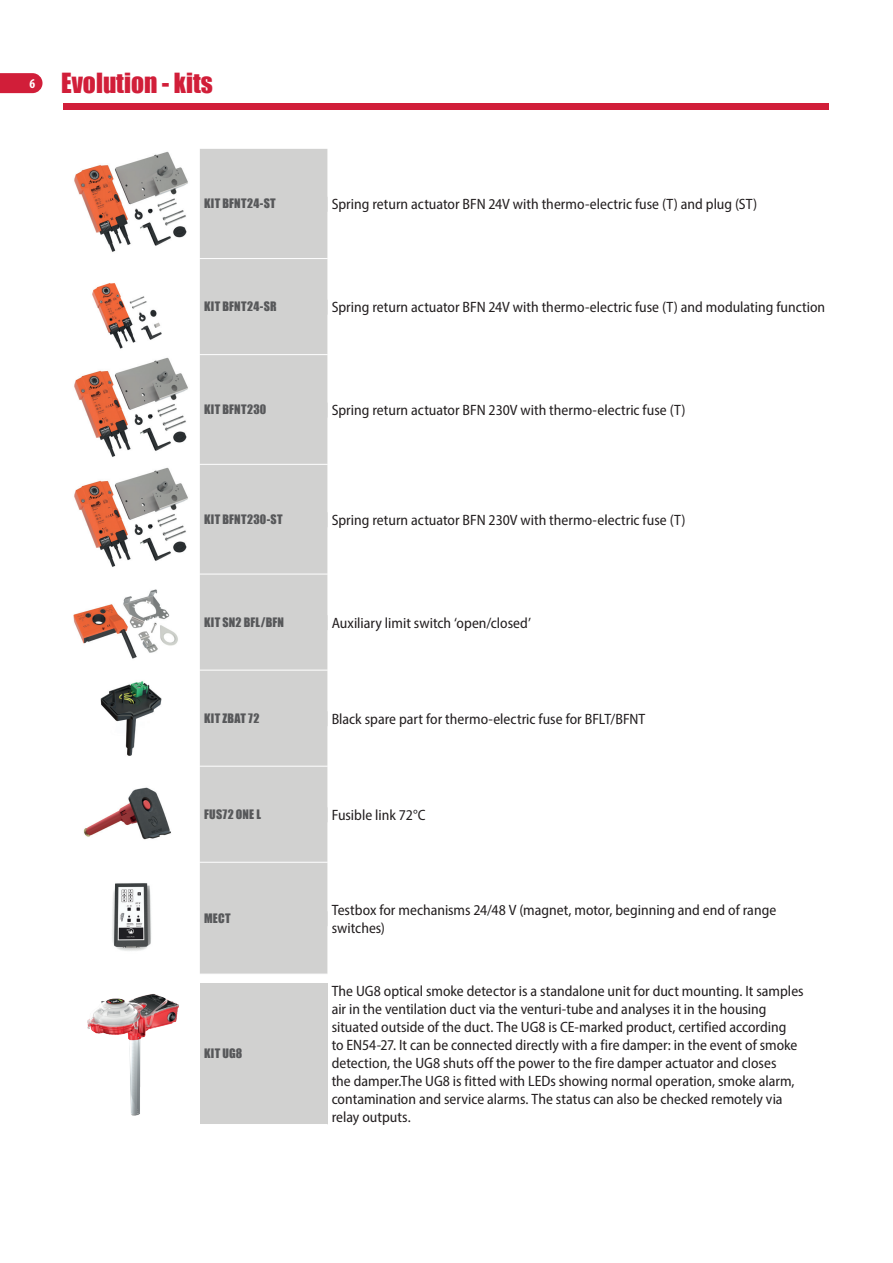
<style>
.page{position:relative;width:893px;height:1263px;background:#fff}
.page>*{position:absolute;margin:0;border:0;box-sizing:border-box;transform-origin:0 0}
.t1{font:25.5px "Impact";color:#d11e39}
.t2{font:semi-condensed 15px/18px "Myriad Pro";color:#231f20}
.t3{font:12px "Impact";letter-spacing:.025em;color:#57585a}
</style>
<div class="page">
<div style="left:64px;top:103px;width:765px;height:6px;background:#d11e39"></div>
<svg style="left:0;top:73px;width:43px;height:20px"></svg>
<div style="left:200px;top:149px;width:127px;height:825px;background:#d1d1d0"></div>
<hr style="left:200px;top:258px;width:127px;height:1px;background:#fff">
<hr style="left:200px;top:354px;width:127px;height:1px;background:#fff">
<hr style="left:200px;top:464px;width:127px;height:1px;background:#fff">
<hr style="left:200px;top:574px;width:127px;height:1px;background:#fff">
<hr style="left:200px;top:670px;width:127px;height:1px;background:#fff">
<hr style="left:200px;top:766px;width:127px;height:1px;background:#fff">
<hr style="left:200px;top:862px;width:127px;height:1px;background:#fff">
<img style="left:73px;top:151px;width:115px;height:800px">
<div style="left:204px;top:197px;width:123px;height:15px;background:#d1d1d0"></div>
<div style="left:204px;top:300px;width:123px;height:15px;background:#d1d1d0"></div>
<div style="left:204px;top:403px;width:123px;height:15px;background:#d1d1d0"></div>
<div style="left:204px;top:512px;width:123px;height:15px;background:#d1d1d0"></div>
<div style="left:204px;top:615px;width:123px;height:15px;background:#d1d1d0"></div>
<div style="left:204px;top:711px;width:123px;height:15px;background:#d1d1d0"></div>
<div style="left:204px;top:807px;width:123px;height:15px;background:#d1d1d0"></div>
<div style="left:204px;top:911px;width:123px;height:15px;background:#d1d1d0"></div>
<div style="left:200px;top:983px;width:127px;height:141px;background:#d1d1d0"></div>
<img style="left:87px;top:994px;width:92px;height:122px">
<h1 class="t1" style="left:30px;top:63px;width:185px"><sup>6</sup> Evolution - kits</h1>
<p class="t3" style="left:204px;top:194px;width:73px">KIT BFNT24-ST</p>
<p class="t2" style="left:332px;top:195px;width:427px">Spring return actuator BFN 24V with thermo-electric fuse (T) and plug (ST)</p>
<p class="t3" style="left:204px;top:297px;width:74px">KIT BFNT24-SR</p>
<p class="t2" style="left:332px;top:298px;width:495px">Spring return actuator BFN 24V with thermo-electric fuse (T) and modulating function</p>
<p class="t3" style="left:204px;top:400px;width:64px">KIT BFNT230</p>
<p class="t2" style="left:332px;top:401px;width:355px">Spring return actuator BFN 230V with thermo-electric fuse (T)</p>
<p class="t3" style="left:204px;top:510px;width:80px">KIT BFNT230-ST</p>
<p class="t2" style="left:332px;top:511px;width:355px">Spring return actuator BFN 230V with thermo-electric fuse (T)</p>
<p class="t3" style="left:204px;top:613px;width:82px">KIT SN2 BFL/BFN</p>
<p class="t2" style="left:332px;top:613px;width:201px">Auxiliary limit switch ‘open/closed’</p>
<p class="t3" style="left:204px;top:709px;width:57px">KIT ZBAT 72</p>
<p class="t2" style="left:332px;top:709px;width:315px">Black spare part for thermo-electric fuse for BFLT/BFNT</p>
<p class="t3" style="left:204px;top:805px;width:58px">FUS72 ONE L</p>
<p class="t2" style="left:332px;top:806px;width:95px">Fusible link 72°C</p>
<p class="t3" style="left:204px;top:909px;width:28px">MECT</p>
<p class="t2" style="left:332px;top:900px;width:446px">Testbox for mechanisms 24/48 V (magnet, motor, beginning and end of range switches)</p>
<p class="t3" style="left:204px;top:1044px;width:40px">KIT UG8</p>
<p class="t2" style="left:332px;top:982px;width:473px">The UG8 optical smoke detector is a standalone unit for duct mounting. It samples air in the ventilation duct via the venturi-tube and analyses it in the housing situated outside of the duct. The UG8 is CE-marked product, certified according<br>to EN54-27. It can be connected directly with a fire damper: in the event of smoke detection, the UG8 shuts off the power to the fire damper actuator and closes<br>the damper.The UG8 is fitted with LEDs showing normal operation, smoke alarm, contamination and service alarms. The status can also be checked remotely via relay outputs.</p>
</div>
